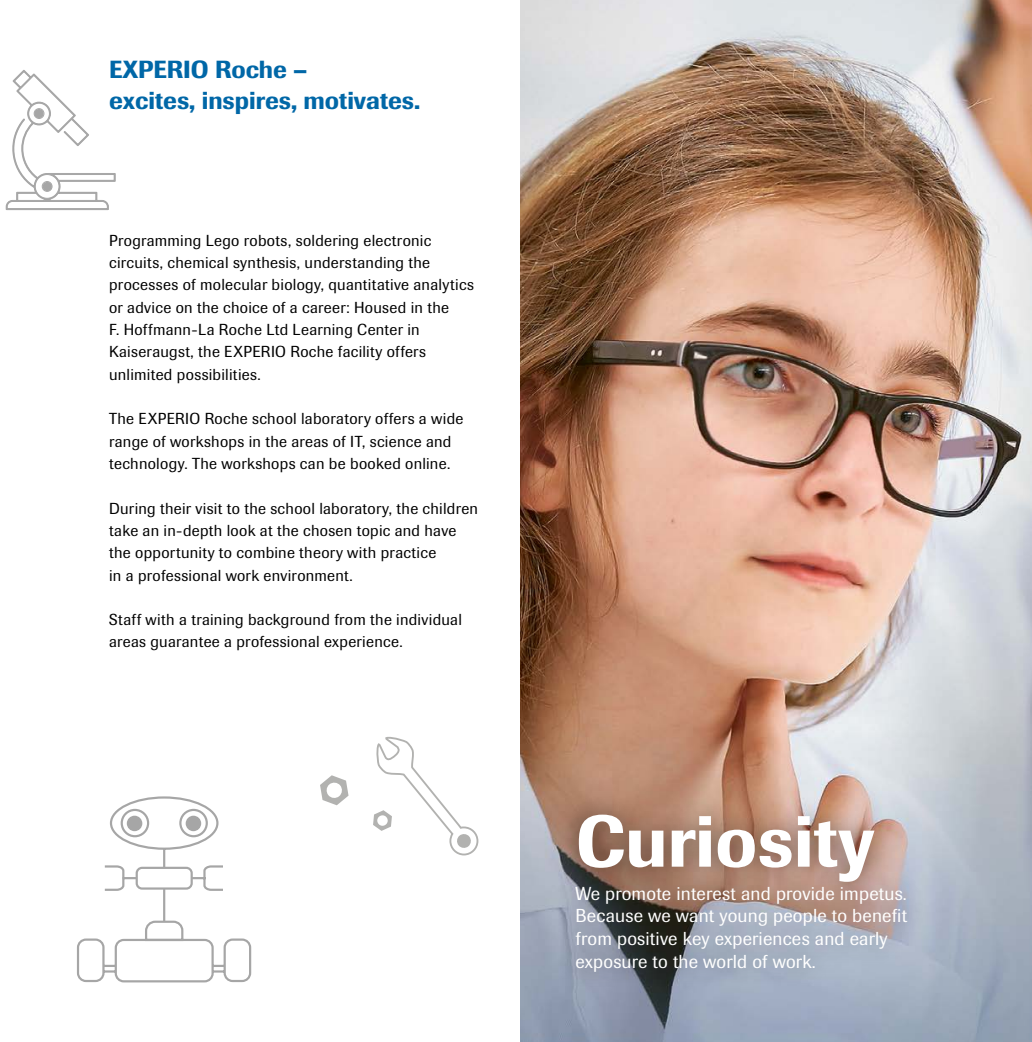
<style>
.page{position:relative;width:1032px;height:1042px;background:#fff}
.page>*{position:absolute;margin:0;border:0;box-sizing:border-box;transform-origin:0 0}
.t1{font:500 72.1px "Imago";letter-spacing:.005em;color:#fff}
.t2{font:500 24.5px/31.5px "Imago";color:#0067a7}
.t3{font:18.55px/22.6px "Imago";letter-spacing:.01em;color:#fff}
.t4{font:15.75px/22.4px "Imago";letter-spacing:.02em;color:#000}
</style>
<div class="page">
<img style="left:521px;top:0;width:511px;height:1042px">
<svg style="left:77px;top:796px;width:175px;height:187px"></svg>
<svg style="left:6px;top:70px;width:110px;height:140px"></svg>
<div style="left:34px;top:109px;width:10px;height:9px;background:#a6a6a6;border-radius:50%"></div>
<div style="left:43px;top:182px;width:9px;height:9px;background:#a6a6a6;border-radius:50%"></div>
<svg style="left:320px;top:775px;width:28px;height:30px"></svg>
<svg style="left:373px;top:736px;width:106px;height:120px"></svg>
<div style="left:556px;top:794px;width:370px;height:195px;background:#000;opacity:.4"></div>
<h2 class="t2" style="left:109px;top:53px;width:313px">EXPERIO Roche –<br>excites, inspires, motivates.</h2>
<p class="t4" style="left:109px;top:229px;width:366px">Programming Lego robots, soldering electronic circuits, chemical synthesis, understanding the processes of molecular biology, quantitative analytics or advice on the choice of a career: Housed in the<br>F. Hoffmann-La Roche Ltd Learning Center in Kaiseraugst, the EXPERIO Roche facility offers unlimited possibilities.</p>
<p class="t4" style="left:109px;top:408px;width:356px">The EXPERIO Roche school laboratory offers a wide range of workshops in the areas of IT, science and technology. The workshops can be booked online.</p>
<p class="t4" style="left:109px;top:497px;width:370px">During their visit to the school laboratory, the children take an in-depth look at the chosen topic and have the opportunity to combine theory with practice<br>in a professional work environment.</p>
<p class="t4" style="left:109px;top:608px;width:354px">Staff with a training background from the individual areas guarantee a professional experience.</p>
<h1 class="t1" style="left:575px;top:798px;width:300px">Curiosity</h1>
<p class="t3" style="left:575px;top:882px;width:333px">We promote interest and provide impetus.<br>Because we want young people to benefit from positive key experiences and early exposure to the world of work.</p>
</div>
